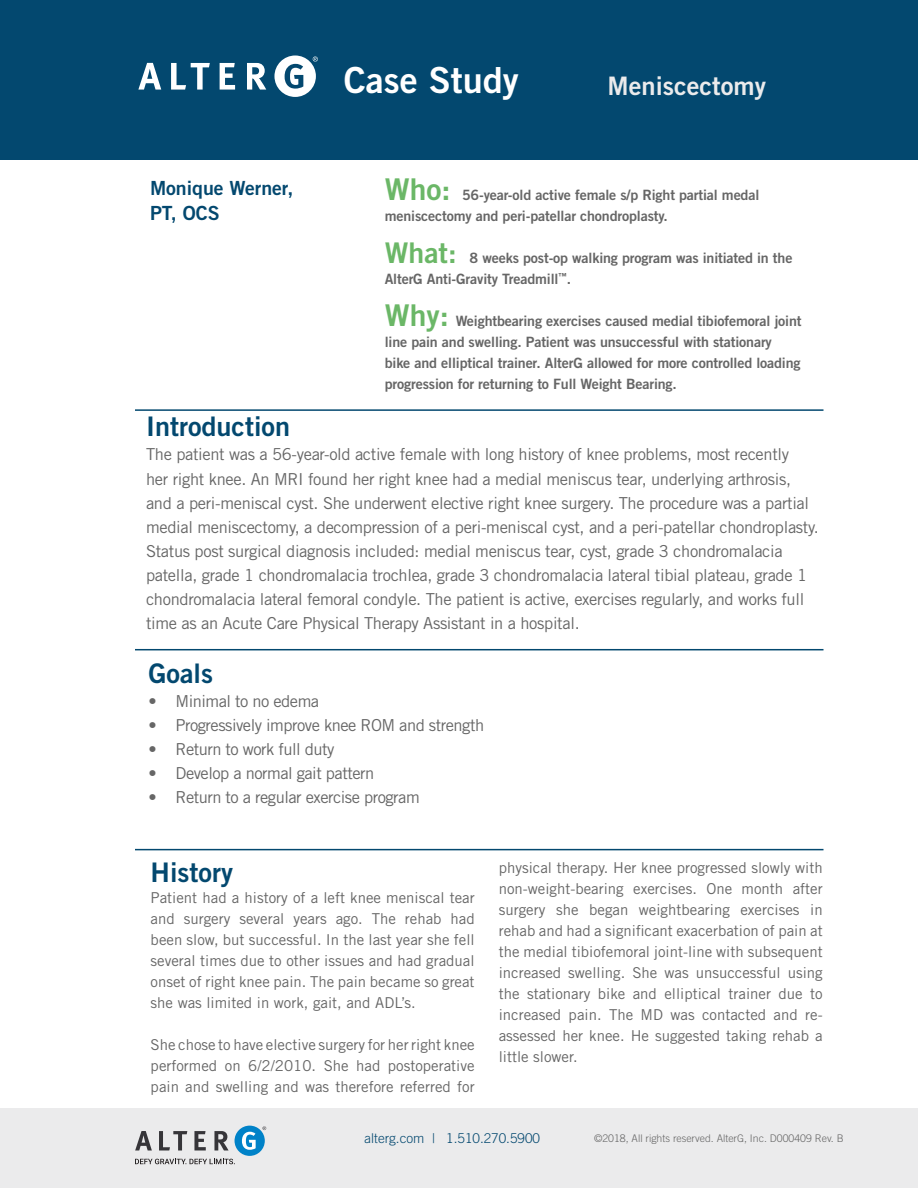
<style>
.page{position:relative;width:918px;height:1188px;background:#fff}
.page>*{position:absolute;margin:0;border:0;box-sizing:border-box;transform-origin:0 0}
.t1{font:36px "Trade Gothic LT Std Bd 2";color:#fff}
.t2{font:27px "Trade Gothic LT Std Bd 2";color:#03486f}
.t3{font:25.5px "Trade Gothic LT Std Bd 2";color:#ebebec}
.t4{font:19.5px/25.5px "Trade Gothic LT Std Bd 2";color:#03486f}
.t5{font:16.5px/24px "Trade Gothic LT Std";letter-spacing:-.02em;color:#666}
.t6{font:15px/21px "Trade Gothic LT Std";color:#666;text-align:justify}
.t7{font:14.25px/21px "Trade Gothic LT Std Bd 2";letter-spacing:-.01em;color:#666}
.t8{font:300 13.5px "Trade Gothic LT Std";color:#03486f}
.t9{font:300 10.5px "Trade Gothic LT Std";color:#666}
.s1{font-size:30px;color:#6bb767}
.s2{font-size:28.5px;color:#6bb767}
</style>
<div class="page">
<div style="left:0;top:1108px;width:918px;height:80px;background:#ebebec"></div>
<svg style="left:135px;top:1131px;width:17px;height:19px"></svg>
<svg style="left:159px;top:1131px;width:28px;height:19px"></svg>
<svg style="left:194px;top:1131px;width:12px;height:19px"></svg>
<svg style="left:214px;top:1131px;width:15px;height:19px"></svg>
<div style="left:235px;top:1126px;width:30px;height:30px;background:#0082c8;border-radius:50%"></div>
<svg style="left:262px;top:1126px;width:4px;height:4px"></svg>
<svg style="left:242px;top:1132px;width:14px;height:18px"></svg>
<svg style="left:135px;top:1159px;width:100px;height:5px"></svg>
<div style="left:0;top:0;width:918px;height:159px;background:#03486f"></div>
<hr style="left:135px;top:409px;width:689px;height:2px;background:#03486f">
<hr style="left:135px;top:649px;width:689px;height:1px;background:#03486f">
<hr style="left:135px;top:849px;width:689px;height:1px;background:#03486f">
<svg style="left:138px;top:63px;width:23px;height:27px"></svg>
<svg style="left:171px;top:63px;width:39px;height:27px"></svg>
<svg style="left:220px;top:63px;width:15px;height:27px"></svg>
<svg style="left:247px;top:63px;width:19px;height:27px"></svg>
<svg style="left:274px;top:56px;width:44px;height:41px"></svg>
<p class="t4" style="left:150px;top:175px;width:145px">Monique Werner,<br>PT, OCS</p>
<h1 class="t1" style="left:344px;top:57px;width:176px">Case Study</h1>
<h3 class="t3" style="left:608px;top:71px;width:160px">Meniscectomy</h3>
<p class="t7" style="left:385px;top:184px;width:376px"><span class="s1">Who:</span> 56-year-old active female s/p Right partial medal meniscectomy and peri-patellar chondroplasty.</p>
<p class="t7" style="left:385px;top:247px;width:409px"><span class="s2">What:</span> 8 weeks post-op walking program was initiated in the<br>AlterG Anti-Gravity Treadmill<sup>™</sup>.</p>
<p class="t7" style="left:385px;top:310px;width:418px"><span class="s1">Why:</span> Weightbearing exercises caused medial tibiofemoral joint line pain and swelling. Patient was unsuccessful with stationary<br>bike and elliptical trainer. AlterG allowed for more controlled loading progression for returning to Full Weight Bearing.</p>
<h2 class="t2" style="left:146px;top:410px;width:146px">Introduction</h2>
<p class="t5" style="left:146px;top:442px;width:674px">The patient was a 56-year-old active female with long history of knee problems, most recently<br>her right knee. An MRI found her right knee had a medial meniscus tear, underlying arthrosis, and a peri-meniscal cyst. She underwent elective right knee surgery. The procedure was a partial medial meniscectomy, a decompression of a peri-meniscal cyst, and a peri-patellar chondroplasty.<br>Status post surgical diagnosis included: medial meniscus tear, cyst, grade 3 chondromalacia patella, grade 1 chondromalacia trochlea, grade 3 chondromalacia lateral tibial plateau, grade 1 chondromalacia lateral femoral condyle. The patient is active, exercises regularly, and works full time as an Acute Care Physical Therapy Assistant in a hospital.</p>
<h2 class="t2" style="left:148px;top:656px;width:66px">Goals</h2>
<p class="t5" style="left:148px;top:689px;width:172px">• Minimal to no edema</p>
<p class="t5" style="left:148px;top:713px;width:337px">• Progressively improve knee ROM and strength</p>
<p class="t5" style="left:148px;top:737px;width:188px">• Return to work full duty</p>
<p class="t5" style="left:148px;top:761px;width:227px">• Develop a normal gait pattern</p>
<p class="t5" style="left:148px;top:785px;width:273px">• Return to a regular exercise program</p>
<h2 class="t2" style="left:151px;top:855px;width:84px">History</h2>
<p class="t6" style="left:151px;top:887px;width:326px">Patient had a history of a left knee meniscal tear and surgery several years ago. The rehab had been slow, but successful. In the last year she fell several times due to other issues and had gradual onset of right knee pain. The pain became so great she was limited in work, gait, and ADL’s.</p>
<p class="t6" style="left:151px;top:1034px;width:326px">She chose to have elective surgery for her right knee performed on 6/2/2010. She had postoperative pain and swelling and was therefore referred for</p>
<p class="t6" style="left:499px;top:857px;width:326px">physical therapy. Her knee progressed slowly with non-weight-bearing exercises. One month after surgery she began weightbearing exercises in rehab and had a significant exacerbation of pain at the medial tibiofemoral joint-line with subsequent increased swelling. She was unsuccessful using the stationary bike and elliptical trainer due to increased pain. The MD was contacted and re&shy;assessed her knee. He suggested taking rehab a little slower.</p>
<p class="t8" style="left:364px;top:1131px;width:177px">alterg.com | 1.510.270.5900</p>
<p class="t9" style="left:594px;top:1132px;width:251px">©2018, All rights reserved. AlterG, Inc. D000409 Rev. B</p>
</div>
